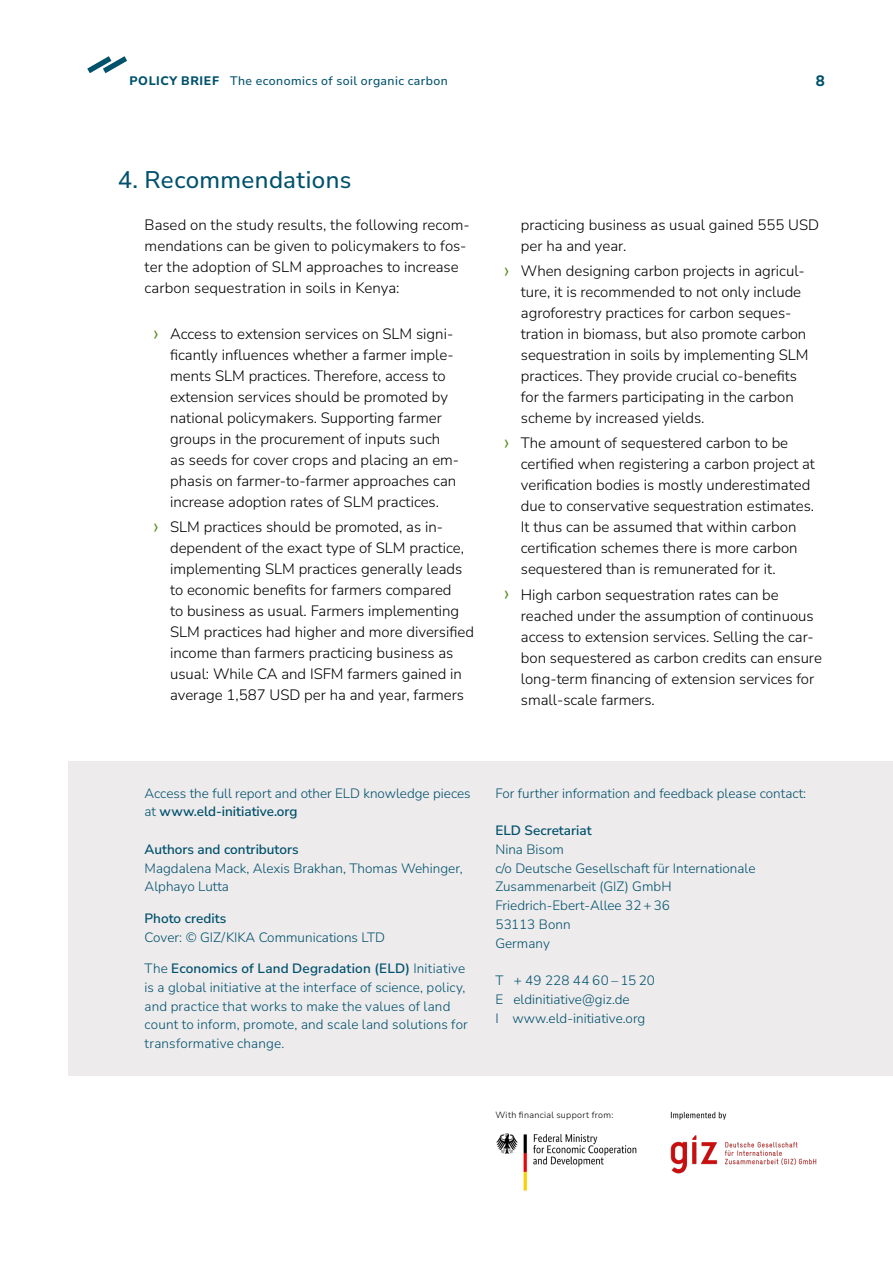
<style>
.page{position:relative;width:893px;height:1263px;background:#fff}
.page>*{position:absolute;margin:0;border:0;box-sizing:border-box;transform-origin:0 0}
.t1{font:700 54px "Nunito Sans 12 pt";color:#00516c}
.t2{font:500 24px "Nunito Sans 12 pt";letter-spacing:.015em;color:#00516c}
.P_ELD_Text{font:300 15px/21px "Nunito Sans 12 pt";color:#000}
.t3{font:800 15px "Nunito Sans 12 pt";color:#00516c}
.t4{font:300 13.5px/18.8px "Nunito Sans 12 pt";letter-spacing:.005em;color:#00516c}
.t5{font:600 13.5px "Nunito Sans 12 pt";color:#00516c}
.t6{font:500 12.3px "Nunito Sans 12 pt";letter-spacing:.035em;color:#00516c}
.H5_Texthervorhebung{font:300 9px "Nunito Sans 12 pt";letter-spacing:.035em;color:#000}
.s1{font-weight:800}
.s2{font-size:24px;color:#5d9021}
.s3{font-weight:600}
</style>
<div class="page">
<div style="left:68px;top:761px;width:825px;height:314px;background:#edebec"></div>
<img style="left:670px;top:1111px;width:147px;height:63px">
<img style="left:496px;top:1133px;width:141px;height:58px">
<h1 class="t1" style="left:99px;top:29px;width:41px">̷̷</h1>
<p class="t6" style="left:130px;top:73px;width:320px"><span class="s1">POLICY BRIEF</span> The economics of soil organic carbon</p>
<p class="t3" style="left:816px;top:70px;width:10px">8</p>
<h2 class="t2" style="left:118px;top:163px;width:235px">4. Recommendations</h2>
<p class="P_ELD_Text" style="left:145px;top:214px;width:327px">Based on the study results, the following recom&shy;mendations can be given to policymakers to fos&shy;ter the adoption of SLM approaches to increase carbon sequestration in soils in Kenya:</p>
<p class="P_ELD_Text" style="left:170px;top:323px;width:291px;text-indent:-17px"><span class="s2">›</span> Access to extension services on SLM signi&shy;ficantly influences whether a farmer imple&shy;ments SLM practices. Therefore, access to extension services should be promoted by national policymakers. Supporting farmer groups in the procurement of inputs such<br>as seeds for cover crops and placing an em&shy;phasis on farmer-to-farmer approaches can increase adoption rates of SLM practices.</p>
<p class="P_ELD_Text" style="left:170px;top:516px;width:305px;text-indent:-17px"><span class="s2">›</span> SLM practices should be promoted, as in&shy;dependent of the exact type of SLM practice, implementing SLM practices generally leads to economic benefits for farmers compared<br>to business as usual. Farmers implementing SLM practices had higher and more diversified income than farmers practicing business as usual: While CA and ISFM farmers gained in average 1,587 USD per ha and year, farmers</p>
<p class="P_ELD_Text" style="left:521px;top:214px;width:300px">practicing business as usual gained 555 USD per ha and year.</p>
<p class="P_ELD_Text" style="left:521px;top:260px;width:289px;text-indent:-17px"><span class="s2">›</span> When designing carbon projects in agricul&shy;ture, it is recommended to not only include agroforestry practices for carbon seques&shy;tration in biomass, but also promote carbon sequestration in soils by implementing SLM practices. They provide crucial co-benefits for the farmers participating in the carbon scheme by increased yields.</p>
<p class="P_ELD_Text" style="left:521px;top:432px;width:296px;text-indent:-17px"><span class="s2">›</span> The amount of sequestered carbon to be certified when registering a carbon project at verification bodies is mostly underestimated due to conservative sequestration estimates.<br>It thus can be assumed that within carbon certification schemes there is more carbon sequestered than is remunerated for it.</p>
<p class="P_ELD_Text" style="left:521px;top:583px;width:302px;text-indent:-17px"><span class="s2">›</span> High carbon sequestration rates can be reached under the assumption of continuous access to extension services. Selling the car&shy;bon sequestered as carbon credits can ensure long-term financing of extension services for small-scale farmers.</p>
<p class="t4" style="left:145px;top:783px;width:328px">Access the full report and other ELD knowledge pieces at <span class="s3">www.eld-initiative.org</span></p>
<p class="t5" style="left:145px;top:840px;width:156px">Authors and contributors</p>
<p class="t4" style="left:145px;top:858px;width:320px">Magdalena Mack, Alexis Brakhan, Thomas Wehinger,<br>Alphayo Lutta</p>
<p class="t4" style="left:145px;top:908px;width:242px"><span class="s3">Photo credits<br></span>Cover: © GIZ/KIKA Communications LTD</p>
<p class="t4" style="left:145px;top:958px;width:325px">The <span class="s3">Economics of Land Degradation (ELD)</span> Initiative is a global initiative at the interface of science, policy, and practice that works to make the values of land count to inform, promote, and scale land solutions for transformative change.</p>
<p class="t4" style="left:495px;top:783px;width:312px">For further information and feedback please contact:</p>
<p class="t4" style="left:495px;top:820px;width:262px"><span class="s3">ELD Secretariat<br></span>Nina Bisom<br>c/o Deutsche Gesellschaft für Internationale<br>Zusammenarbeit (GIZ) GmbH<br>Friedrich-Ebert-Allee 32 + 36<br>53113 Bonn<br>Germany</p>
<p class="t4" style="left:495px;top:970px;width:161px">T + 49 228 44 60 – 15 20<br>E eldinitiative@giz.de<br>I www.eld-initiative.org</p>
<p class="H5_Texthervorhebung" style="left:495px;top:1108px;width:119px">With financial support from:</p>
</div>
